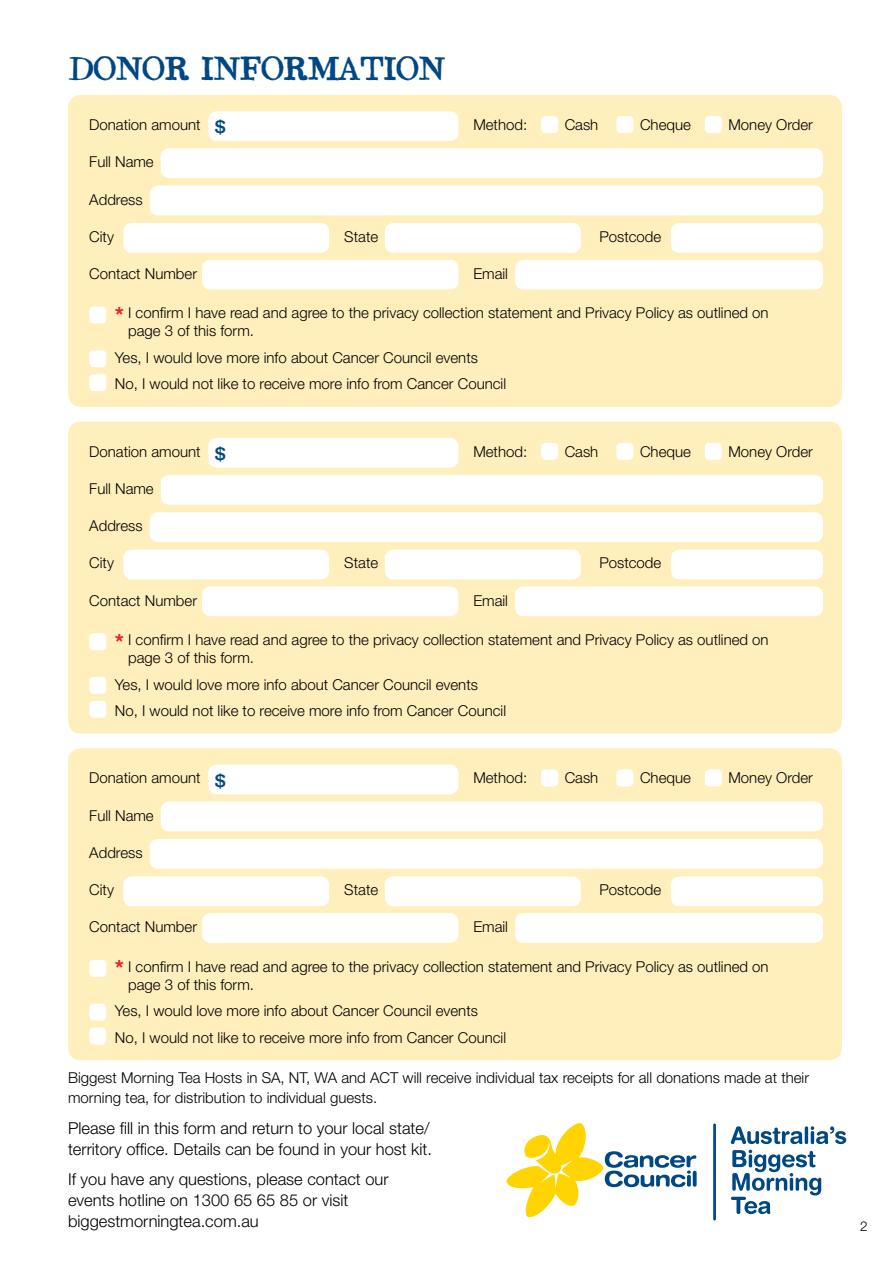
<style>
.page{position:relative;width:893px;height:1263px;background:#fff}
.page>*{position:absolute;margin:0;border:0;box-sizing:border-box;transform-origin:0 0}
.t1{font:33.15px "Bodoni Hand";color:#004883}
.t2{font:700 18px "Helvetica Rounded";color:#004883}
.t3{font:300 16.5px/21px "Helvetica Neue";color:#000}
.t4{font:300 15px/18px "Helvetica Neue";color:#000}
.t5{font:300 13.5px "Helvetica Neue";color:#000}
.s1{font-weight:700;font-size:22.5px;color:#ed1d24}
</style>
<div class="page">
<div style="left:68px;top:95px;width:774px;height:312px;background:#ffefbd;border-radius:13px"></div>
<div style="left:541px;top:116px;width:17px;height:17px;background:#fff;border-radius:4px"></div>
<div style="left:616px;top:116px;width:17px;height:17px;background:#fff;border-radius:4px"></div>
<div style="left:705px;top:116px;width:17px;height:17px;background:#fff;border-radius:4px"></div>
<div style="left:161px;top:148px;width:662px;height:30px;background:#fff;border-radius:9px"></div>
<div style="left:150px;top:186px;width:673px;height:29px;background:#fff;border-radius:9px"></div>
<div style="left:385px;top:223px;width:196px;height:30px;background:#fff;border-radius:9px"></div>
<div style="left:123px;top:223px;width:206px;height:30px;background:#fff;border-radius:9px"></div>
<div style="left:671px;top:223px;width:152px;height:30px;background:#fff;border-radius:9px"></div>
<div style="left:89px;top:350px;width:17px;height:17px;background:#fff;border-radius:4px"></div>
<div style="left:89px;top:306px;width:17px;height:17px;background:#fff;border-radius:4px"></div>
<div style="left:89px;top:374px;width:17px;height:17px;background:#fff;border-radius:4px"></div>
<div style="left:202px;top:260px;width:256px;height:29px;background:#fff;border-radius:9px"></div>
<div style="left:515px;top:260px;width:308px;height:29px;background:#fff;border-radius:9px"></div>
<div style="left:208px;top:111px;width:250px;height:30px;background:#fff;border-radius:9px"></div>
<div style="left:68px;top:422px;width:774px;height:311px;background:#ffefbd;border-radius:13px"></div>
<div style="left:541px;top:443px;width:17px;height:17px;background:#fff;border-radius:4px"></div>
<div style="left:616px;top:443px;width:17px;height:17px;background:#fff;border-radius:4px"></div>
<div style="left:705px;top:443px;width:17px;height:17px;background:#fff;border-radius:4px"></div>
<div style="left:161px;top:475px;width:662px;height:30px;background:#fff;border-radius:9px"></div>
<div style="left:150px;top:512px;width:673px;height:30px;background:#fff;border-radius:9px"></div>
<div style="left:385px;top:550px;width:196px;height:29px;background:#fff;border-radius:9px"></div>
<div style="left:123px;top:550px;width:206px;height:29px;background:#fff;border-radius:9px"></div>
<div style="left:671px;top:550px;width:152px;height:29px;background:#fff;border-radius:9px"></div>
<div style="left:89px;top:677px;width:17px;height:17px;background:#fff;border-radius:4px"></div>
<div style="left:89px;top:633px;width:17px;height:17px;background:#fff;border-radius:4px"></div>
<div style="left:89px;top:701px;width:17px;height:17px;background:#fff;border-radius:4px"></div>
<div style="left:202px;top:586px;width:256px;height:30px;background:#fff;border-radius:9px"></div>
<div style="left:515px;top:586px;width:308px;height:30px;background:#fff;border-radius:9px"></div>
<div style="left:208px;top:438px;width:250px;height:30px;background:#fff;border-radius:9px"></div>
<div style="left:68px;top:748px;width:774px;height:312px;background:#ffefbd;border-radius:13px"></div>
<div style="left:541px;top:769px;width:17px;height:17px;background:#fff;border-radius:4px"></div>
<div style="left:616px;top:769px;width:17px;height:17px;background:#fff;border-radius:4px"></div>
<div style="left:705px;top:769px;width:17px;height:17px;background:#fff;border-radius:4px"></div>
<div style="left:161px;top:801px;width:662px;height:30px;background:#fff;border-radius:9px"></div>
<div style="left:150px;top:839px;width:673px;height:30px;background:#fff;border-radius:9px"></div>
<div style="left:385px;top:876px;width:196px;height:30px;background:#fff;border-radius:9px"></div>
<div style="left:123px;top:876px;width:206px;height:30px;background:#fff;border-radius:9px"></div>
<div style="left:671px;top:876px;width:152px;height:30px;background:#fff;border-radius:9px"></div>
<div style="left:89px;top:1003px;width:17px;height:17px;background:#fff;border-radius:4px"></div>
<div style="left:89px;top:960px;width:17px;height:17px;background:#fff;border-radius:4px"></div>
<div style="left:89px;top:1027px;width:17px;height:17px;background:#fff;border-radius:4px"></div>
<div style="left:202px;top:913px;width:256px;height:30px;background:#fff;border-radius:9px"></div>
<div style="left:515px;top:913px;width:308px;height:30px;background:#fff;border-radius:9px"></div>
<div style="left:208px;top:765px;width:250px;height:29px;background:#fff;border-radius:9px"></div>
<svg style="left:506px;top:1123px;width:191px;height:95px"></svg>
<svg style="left:731px;top:1126px;width:115px;height:88px"></svg>
<hr style="left:713px;top:1123px;width:3px;height:97px;background:#004883">
<h1 class="t1" style="left:68px;top:54px;width:379px">DONOR INFORMATION</h1>
<p class="t4" style="left:89px;top:115px;width:113px">Donation amount</p>
<p class="t4" style="left:473px;top:115px;width:55px">Method:</p>
<p class="t4" style="left:565px;top:115px;width:35px">Cash</p>
<p class="t4" style="left:640px;top:115px;width:52px">Cheque</p>
<p class="t4" style="left:728px;top:115px;width:86px">Money Order</p>
<p class="t4" style="left:89px;top:153px;width:66px">Full Name</p>
<p class="t4" style="left:89px;top:190px;width:55px">Address</p>
<p class="t4" style="left:89px;top:227px;width:26px">City</p>
<p class="t4" style="left:344px;top:227px;width:35px">State</p>
<p class="t4" style="left:599px;top:227px;width:63px">Postcode</p>
<p class="t4" style="left:89px;top:264px;width:109px">Contact Number</p>
<p class="t4" style="left:473px;top:264px;width:36px">Email</p>
<p class="t4" style="left:128px;top:304px;width:642px;text-indent:-13px"><span class="s1">*</span> I confirm I have read and agree to the privacy collection statement and Privacy Policy as outlined on page 3 of this form.</p>
<p class="t4" style="left:115px;top:344px;width:393px;line-height:26.5px">Yes, I would love more info about Cancer Council events<br>No, I would not like to receive more info from Cancer Council</p>
<p class="t2" style="left:215px;top:116px;width:13px">$</p>
<p class="t4" style="left:89px;top:442px;width:113px">Donation amount</p>
<p class="t4" style="left:473px;top:442px;width:55px">Method:</p>
<p class="t4" style="left:565px;top:442px;width:35px">Cash</p>
<p class="t4" style="left:640px;top:442px;width:52px">Cheque</p>
<p class="t4" style="left:728px;top:442px;width:86px">Money Order</p>
<p class="t4" style="left:89px;top:479px;width:66px">Full Name</p>
<p class="t4" style="left:89px;top:517px;width:55px">Address</p>
<p class="t4" style="left:89px;top:554px;width:26px">City</p>
<p class="t4" style="left:344px;top:554px;width:35px">State</p>
<p class="t4" style="left:599px;top:554px;width:63px">Postcode</p>
<p class="t4" style="left:89px;top:591px;width:109px">Contact Number</p>
<p class="t4" style="left:473px;top:591px;width:36px">Email</p>
<p class="t4" style="left:128px;top:630px;width:642px;text-indent:-13px"><span class="s1">*</span> I confirm I have read and agree to the privacy collection statement and Privacy Policy as outlined on page 3 of this form.</p>
<p class="t4" style="left:115px;top:671px;width:393px;line-height:26.5px">Yes, I would love more info about Cancer Council events<br>No, I would not like to receive more info from Cancer Council</p>
<p class="t2" style="left:215px;top:442px;width:13px">$</p>
<p class="t4" style="left:89px;top:769px;width:113px">Donation amount</p>
<p class="t4" style="left:473px;top:769px;width:55px">Method:</p>
<p class="t4" style="left:565px;top:769px;width:35px">Cash</p>
<p class="t4" style="left:640px;top:769px;width:52px">Cheque</p>
<p class="t4" style="left:728px;top:769px;width:86px">Money Order</p>
<p class="t4" style="left:89px;top:806px;width:66px">Full Name</p>
<p class="t4" style="left:89px;top:843px;width:55px">Address</p>
<p class="t4" style="left:89px;top:880px;width:26px">City</p>
<p class="t4" style="left:344px;top:880px;width:35px">State</p>
<p class="t4" style="left:599px;top:880px;width:63px">Postcode</p>
<p class="t4" style="left:89px;top:918px;width:109px">Contact Number</p>
<p class="t4" style="left:473px;top:918px;width:36px">Email</p>
<p class="t4" style="left:128px;top:957px;width:642px;text-indent:-13px"><span class="s1">*</span> I confirm I have read and agree to the privacy collection statement and Privacy Policy as outlined on page 3 of this form.</p>
<p class="t4" style="left:115px;top:997px;width:393px;line-height:26.5px">Yes, I would love more info about Cancer Council events<br>No, I would not like to receive more info from Cancer Council</p>
<p class="t2" style="left:215px;top:769px;width:13px">$</p>
<p class="t4" style="left:68px;top:1068px;width:743px;line-height:19.5px">Biggest Morning Tea Hosts in SA, NT, WA and ACT will receive individual tax receipts for all donations made at their morning tea, for distribution to individual guests.</p>
<p class="t3" style="left:68px;top:1118px;width:365px">Please fill in this form and return to your local state/ territory office. Details can be found in your host kit.</p>
<p class="t3" style="left:68px;top:1168px;width:322px">If you have any questions, please contact our events hotline on 1300 65 65 85 or visit biggestmorningtea.com.au</p>
<p class="t5" style="left:860px;top:1217px;width:9px">2</p>
</div>
